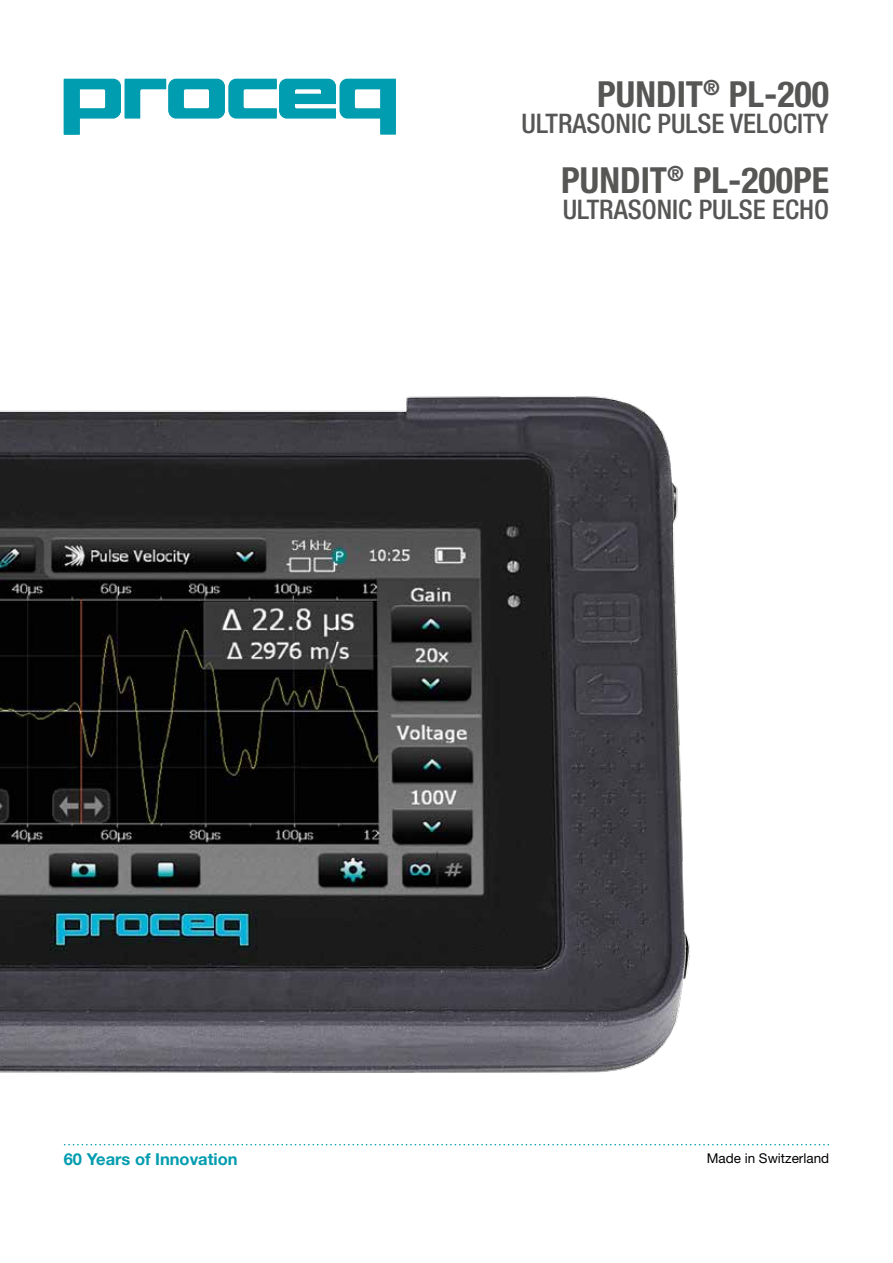
<style>
.page{position:relative;width:893px;height:1263px;background:#fff}
.page>*{position:absolute;margin:0;border:0;box-sizing:border-box;transform-origin:0 0}
.t1{font:700 condensed 36px "Helvetica Neue";color:#565655}
.t2{font:500 condensed 27px "Helvetica Neue";color:#565655}
.t3{font:700 16.5px "Helvetica Neue";color:#009caf}
.t4{font:13.5px "Helvetica Neue";color:#000}
</style>
<div class="page">
<svg style="left:65px;top:1144px;width:763px;height:1px"></svg>
<svg style="left:64px;top:79px;width:332px;height:56px"></svg>
<img style="left:0;top:396px;width:690px;height:677px">
<h1 class="t1" style="left:597px;top:72px;width:233px">PUNDIT<sup>®</sup> PL-200</h1>
<p class="t2" style="left:522px;top:107px;width:308px">ULTRASONIC PULSE VELOCITY</p>
<h1 class="t1" style="left:561px;top:158px;width:269px">PUNDIT<sup>®</sup> PL-200PE</h1>
<p class="t2" style="left:563px;top:193px;width:268px">ULTRASONIC PULSE ECHO</p>
<p class="t3" style="left:64px;top:1149px;width:175px">60 Years of Innovation</p>
<p class="t4" style="left:707px;top:1150px;width:124px">Made in Switzerland</p>
</div>
